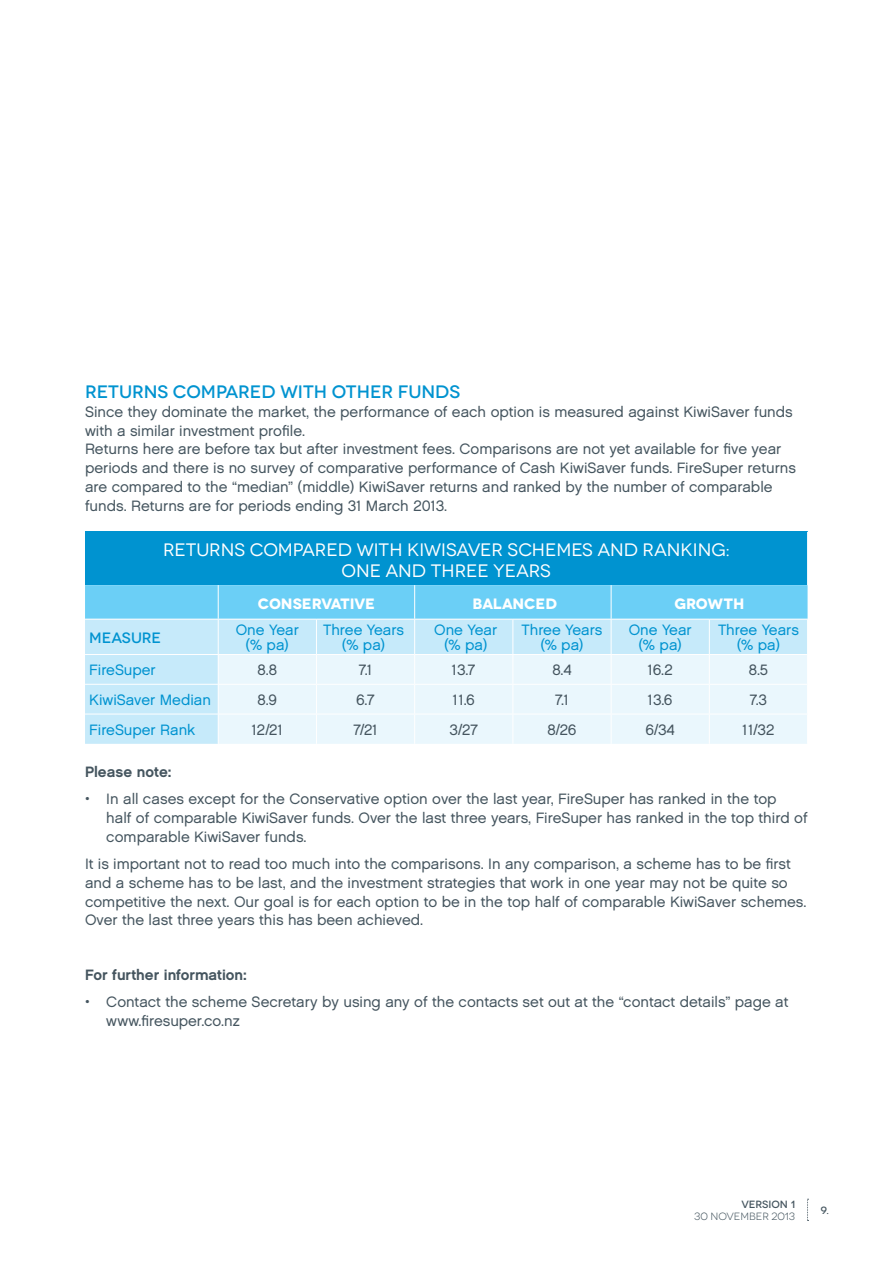
<style>
.page{position:relative;width:893px;height:1263px;background:#fff}
.page>*{position:absolute;margin:0;border:0;box-sizing:border-box;transform-origin:0 0}
.t1{font:18px/21px "Novecentowide";color:#fff;text-align:center}
.t2{font:500 18px "Novecentowide";color:#0093d0}
.t3{font:15px/18.8px "Chalet London Nineteen Sixty";color:#45555f}
.t4{font:15px/15px "Chalet London Nineteen Sixty";color:#0093d0;text-align:center}
.t5{font:15px "Chalet New York Nineteen Sixty";color:#45555f}
.t6{font:700 15px "Novecentowide";letter-spacing:-.01em;color:#fff}
.t7{font:500 15px "Novecentowide";color:#0093d0}
.t8{font:10.5px "Novecentowide";color:#45555f}
.t9{font:500 10.5px "Novecentowide";letter-spacing:-.01em;color:#45555f}
</style>
<div class="page">
<svg style="left:807px;top:1199px;width:1px;height:22px"></svg>
<div style="left:85px;top:532px;width:723px;height:53px;background:#0093d0"></div>
<div style="left:85px;top:585px;width:723px;height:34px;background:#6bcff6"></div>
<div style="left:85px;top:620px;width:722px;height:124px;background:#c6eafa"></div>
<div style="left:219px;top:655px;width:588px;height:89px;background:#eaf7fd"></div>
<hr style="left:807px;top:532px;width:1px;height:53px;background:#fff">
<hr style="left:414px;top:585px;width:1px;height:34px;background:#fff">
<hr style="left:611px;top:585px;width:1px;height:34px;background:#fff">
<hr style="left:218px;top:619px;width:1px;height:35px;background:#fff">
<hr style="left:316px;top:619px;width:1px;height:35px;background:#fff">
<hr style="left:414px;top:619px;width:1px;height:35px;background:#fff">
<hr style="left:512px;top:619px;width:1px;height:35px;background:#fff">
<hr style="left:611px;top:619px;width:1px;height:35px;background:#fff">
<hr style="left:709px;top:619px;width:1px;height:35px;background:#fff">
<hr style="left:85px;top:654px;width:133px;height:1px;background:#fff">
<hr style="left:218px;top:654px;width:98px;height:1px;background:#fff">
<hr style="left:316px;top:654px;width:99px;height:1px;background:#fff">
<hr style="left:415px;top:654px;width:98px;height:1px;background:#fff">
<hr style="left:513px;top:654px;width:98px;height:1px;background:#fff">
<hr style="left:611px;top:654px;width:98px;height:1px;background:#fff">
<hr style="left:709px;top:654px;width:99px;height:1px;background:#fff">
<hr style="left:85px;top:684px;width:133px;height:1px;background:#fff">
<hr style="left:218px;top:684px;width:98px;height:1px;background:#fff">
<svg style="left:218px;top:655px;width:1px;height:59px"></svg>
<hr style="left:316px;top:684px;width:99px;height:1px;background:#fff">
<svg style="left:316px;top:655px;width:1px;height:59px"></svg>
<hr style="left:415px;top:684px;width:98px;height:1px;background:#fff">
<svg style="left:414px;top:655px;width:1px;height:59px"></svg>
<hr style="left:513px;top:684px;width:98px;height:1px;background:#fff">
<svg style="left:512px;top:655px;width:1px;height:59px"></svg>
<hr style="left:611px;top:684px;width:98px;height:1px;background:#fff">
<svg style="left:611px;top:655px;width:1px;height:59px"></svg>
<hr style="left:709px;top:684px;width:99px;height:1px;background:#fff">
<svg style="left:709px;top:655px;width:1px;height:59px"></svg>
<hr style="left:85px;top:714px;width:133px;height:1px;background:#fff">
<hr style="left:218px;top:714px;width:98px;height:1px;background:#fff">
<hr style="left:218px;top:714px;width:1px;height:30px;background:#fff">
<hr style="left:316px;top:714px;width:99px;height:1px;background:#fff">
<hr style="left:316px;top:714px;width:1px;height:30px;background:#fff">
<hr style="left:415px;top:714px;width:98px;height:1px;background:#fff">
<hr style="left:414px;top:714px;width:1px;height:30px;background:#fff">
<hr style="left:513px;top:714px;width:98px;height:1px;background:#fff">
<hr style="left:512px;top:714px;width:1px;height:30px;background:#fff">
<hr style="left:611px;top:714px;width:98px;height:1px;background:#fff">
<hr style="left:611px;top:714px;width:1px;height:30px;background:#fff">
<hr style="left:709px;top:714px;width:99px;height:1px;background:#fff">
<hr style="left:709px;top:714px;width:1px;height:30px;background:#fff">
<hr style="left:218px;top:585px;width:1px;height:34px;background:#fff">
<p class="t2" style="left:85px;top:381px;width:377px">RETURNS COMPARED WITH OTHER FUNDS</p>
<p class="t3" style="left:85px;top:402px;width:709px">Since they dominate the market, the performance of each option is measured against KiwiSaver funds with a similar investment profile.</p>
<p class="t3" style="left:85px;top:440px;width:712px">Returns here are before tax but after investment fees. Comparisons are not yet available for five year periods and there is no survey of comparative performance of Cash KiwiSaver funds. FireSuper returns are compared to the “median” (middle) KiwiSaver returns and ranked by the number of comparable funds. Returns are for periods ending 31 March 2013.</p>
<p class="t1" style="left:163px;top:539px;width:568px">RETURNS COMPARED WITH KIWISAVER SCHEMES AND RANKING:<br>ONE AND THREE YEARS</p>
<p class="t6" style="left:258px;top:594px;width:119px">CONSERVATIVE</p>
<p class="t6" style="left:473px;top:594px;width:86px">BALANCED</p>
<p class="t6" style="left:674px;top:594px;width:71px">GROWTH</p>
<p class="t7" style="left:89px;top:629px;width:73px">MEASURE</p>
<p class="t4" style="left:323px;top:622px;width:82px">Three Years (% pa)</p>
<p class="t4" style="left:434px;top:622px;width:65px">One Year</p>
<p class="t4" style="left:522px;top:622px;width:82px">Three Years (% pa)</p>
<p class="t4" style="left:629px;top:622px;width:65px">One Year</p>
<p class="t4" style="left:718px;top:622px;width:82px">Three Years (% pa)</p>
<p class="t4" style="left:236px;top:622px;width:65px">One Year</p>
<p class="t4" style="left:246px;top:637px;width:45px">(% pa)</p>
<p class="t4" style="left:444px;top:637px;width:45px">(% pa)</p>
<p class="t4" style="left:638px;top:637px;width:45px">(% pa)</p>
<p class="t4" style="left:89px;top:662px;width:68px">FireSuper</p>
<p class="t3" style="left:258px;top:661px;width:21px">8.8</p>
<p class="t3" style="left:359px;top:661px;width:15px">7.1</p>
<p class="t3" style="left:452px;top:661px;width:25px">13.7</p>
<p class="t3" style="left:552px;top:661px;width:21px">8.4</p>
<p class="t3" style="left:648px;top:661px;width:26px">16.2</p>
<p class="t3" style="left:749px;top:661px;width:21px">8.5</p>
<p class="t4" style="left:89px;top:692px;width:123px">KiwiSaver Median</p>
<p class="t3" style="left:257px;top:690px;width:21px">8.9</p>
<p class="t3" style="left:356px;top:690px;width:20px">6.7</p>
<p class="t3" style="left:453px;top:690px;width:24px">11.6</p>
<p class="t3" style="left:555px;top:690px;width:15px">7.1</p>
<p class="t3" style="left:648px;top:690px;width:26px">13.6</p>
<p class="t3" style="left:750px;top:690px;width:19px">7.3</p>
<p class="t4" style="left:89px;top:722px;width:108px">FireSuper Rank</p>
<p class="t3" style="left:252px;top:720px;width:32px">12/21</p>
<p class="t3" style="left:354px;top:720px;width:25px">7/21</p>
<p class="t3" style="left:449px;top:720px;width:30px">3/27</p>
<p class="t3" style="left:547px;top:720px;width:31px">8/26</p>
<p class="t3" style="left:645px;top:720px;width:31px">6/34</p>
<p class="t3" style="left:742px;top:720px;width:33px">11/32</p>
<p class="t5" style="left:85px;top:763px;width:88px">Please note:</p>
<p class="t3" style="left:106px;top:790px;width:703px;text-indent:-21px">• In all cases except for the Conservative option over the last year, FireSuper has ranked in the top<br>half of comparable KiwiSaver funds. Over the last three years, FireSuper has ranked in the top third of comparable KiwiSaver funds.</p>
<p class="t3" style="left:85px;top:854px;width:723px">It is important not to read too much into the comparisons. In any comparison, a scheme has to be first and a scheme has to be last, and the investment strategies that work in one year may not be quite so competitive the next. Our goal is for each option to be in the top half of comparable KiwiSaver schemes.<br>Over the last three years this has been achieved.</p>
<p class="t5" style="left:85px;top:966px;width:163px">For further information:</p>
<p class="t3" style="left:106px;top:992px;width:684px;text-indent:-21px">• Contact the scheme Secretary by using any of the contacts set out at the “contact details” page at www.firesuper.co.nz</p>
<p class="t9" style="left:741px;top:1198px;width:55px">VERSION 1</p>
<p class="t8" style="left:694px;top:1211px;width:102px">30 NOVEMBER 2013</p>
<p class="t9" style="left:821px;top:1204px;width:10px">9.</p>
</div>
